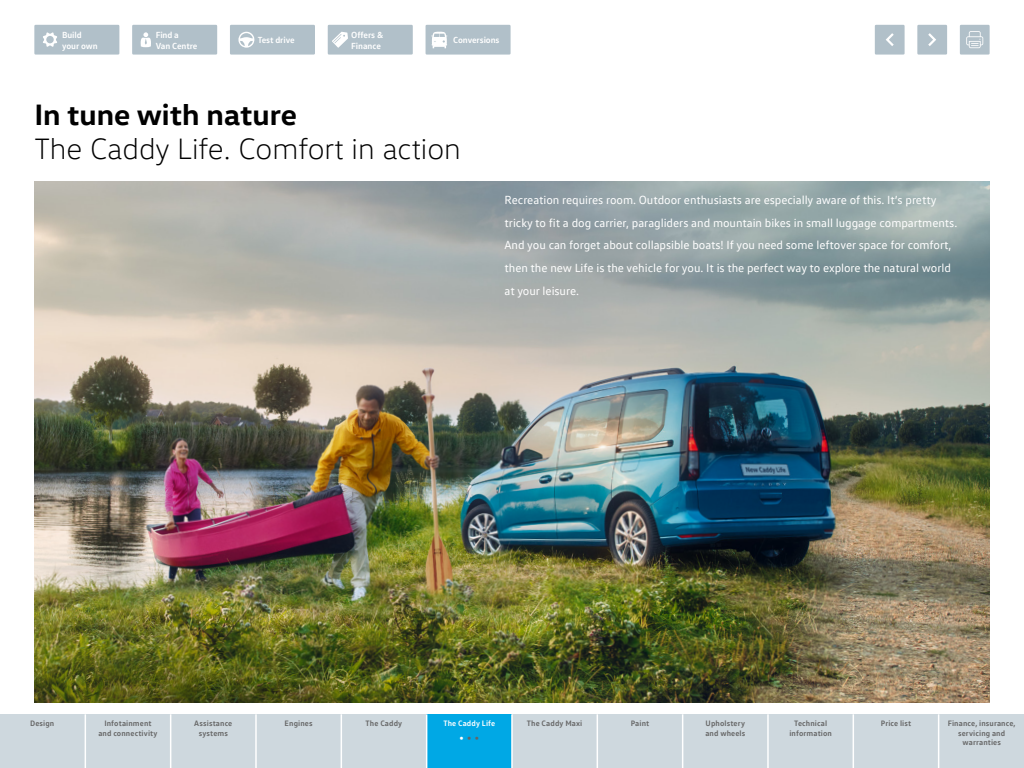
<style>
.page{position:relative;width:1024px;height:768px;background:#fff}
.page>*{position:absolute;margin:0;border:0;box-sizing:border-box;transform-origin:0 0}
.t1{font:300 30px "VW Head";color:#000}
.t2{font:700 30px "VW Head";color:#000}
.t3{font:700 13px "VW Text";color:#666}
.t4{font:12px/22.7px "VW Text";letter-spacing:-.005em;color:#fff}
.t5{font:700 9px/10.8px "VW Text";letter-spacing:-.01em;color:#fff}
.t6{font:700 8px/9.6px "VW Text";letter-spacing:.015em;color:#666;text-align:center}
.t7{font:700 8px "VW Text";letter-spacing:.015em;color:#fff}
.s1{color:#fff}
</style>
<div class="page">
<div style="left:960px;top:25px;width:30px;height:30px;background:#b1c0c9;border:2px solid #b1c0c9"></div>
<svg style="left:966px;top:31px;width:17px;height:17px"></svg>
<div style="left:35px;top:26px;width:83px;height:27px;background:#b1c0c9"></div>
<div style="left:34px;top:25px;width:85px;height:30px;border:2px solid #b1c0c9"></div>
<svg style="left:43px;top:32px;width:14px;height:15px"></svg>
<div style="left:917px;top:25px;width:30px;height:30px;background:#b1c0c9;border:2px solid #b1c0c9"></div>
<svg style="left:928px;top:33px;width:8px;height:13px"></svg>
<div style="left:875px;top:25px;width:30px;height:30px;background:#b1c0c9;border:2px solid #b1c0c9"></div>
<svg style="left:886px;top:33px;width:8px;height:13px"></svg>
<div style="left:133px;top:26px;width:83px;height:27px;background:#b1c0c9"></div>
<div style="left:132px;top:25px;width:85px;height:30px;border:2px solid #b1c0c9"></div>
<svg style="left:141px;top:32px;width:10px;height:15px"></svg>
<div style="left:231px;top:26px;width:83px;height:27px;background:#b1c0c9"></div>
<div style="left:230px;top:25px;width:85px;height:30px;border:2px solid #b1c0c9"></div>
<svg style="left:238px;top:32px;width:16px;height:16px"></svg>
<div style="left:329px;top:26px;width:83px;height:27px;background:#b1c0c9"></div>
<div style="left:328px;top:25px;width:85px;height:30px;border:2px solid #b1c0c9"></div>
<svg style="left:332px;top:32px;width:16px;height:16px"></svg>
<div style="left:427px;top:26px;width:82px;height:27px;background:#b1c0c9"></div>
<div style="left:426px;top:25px;width:85px;height:30px;border:2px solid #b1c0c9"></div>
<svg style="left:431px;top:32px;width:16px;height:16px"></svg>
<img style="left:34px;top:181px;width:956px;height:522px">
<div style="left:0;top:714px;width:1024px;height:54px;background:#ced8de"></div>
<div style="left:427px;top:714px;width:85px;height:54px;background:#00a8e5"></div>
<hr style="left:85px;top:714px;width:1px;height:54px;background:#fff">
<hr style="left:170px;top:714px;width:1px;height:54px;background:#fff">
<hr style="left:255px;top:714px;width:2px;height:54px;background:#fff">
<hr style="left:341px;top:714px;width:1px;height:54px;background:#fff">
<hr style="left:426px;top:714px;width:1px;height:54px;background:#fff">
<hr style="left:511px;top:714px;width:2px;height:54px;background:#fff">
<hr style="left:597px;top:714px;width:1px;height:54px;background:#fff">
<hr style="left:682px;top:714px;width:1px;height:54px;background:#fff">
<hr style="left:767px;top:714px;width:2px;height:54px;background:#fff">
<hr style="left:853px;top:714px;width:1px;height:54px;background:#fff">
<hr style="left:938px;top:714px;width:1px;height:54px;background:#fff">
<p class="t5" style="left:62px;top:29px;width:37px">Build your own</p>
<p class="t5" style="left:156px;top:29px;width:43px">Find a<br>Van Centre</p>
<p class="t5" style="left:258px;top:34px;width:39px">Test drive</p>
<p class="t5" style="left:351px;top:29px;width:34px">Offers &amp;<br>Finance</p>
<p class="t5" style="left:453px;top:34px;width:48px">Conversions</p>
<h1 class="t2" style="left:34px;top:95px;width:264px">In tune with nature</h1>
<h1 class="t1" style="left:34px;top:131px;width:428px">The Caddy Life. Comfort in action</h1>
<p class="t4" style="left:505px;top:188px;width:454px">Recreation requires room. Outdoor enthusiasts are especially aware of this. It’s pretty tricky to fit a dog carrier, paragliders and mountain bikes in small luggage compartments.<br>And you can forget about collapsible boats! If you need some leftover space for comfort, then the new Life is the vehicle for you. It is the perfect way to explore the natural world at your leisure.</p>
<p class="t6" style="left:30px;top:718px;width:26px">Design</p>
<p class="t6" style="left:98px;top:718px;width:61px">Infotainment and connectivity</p>
<p class="t6" style="left:194px;top:718px;width:40px">Assistance systems</p>
<p class="t6" style="left:285px;top:718px;width:30px">Engines</p>
<p class="t6" style="left:366px;top:718px;width:38px">The Caddy</p>
<p class="t7" style="left:443px;top:718px;width:53px">The Caddy Life</p>
<p class="t3" style="left:459px;top:729px;width:22px"><span class="s1">•</span> • •</p>
<p class="t6" style="left:527px;top:718px;width:57px">The Caddy Maxi</p>
<p class="t6" style="left:631px;top:718px;width:20px">Paint</p>
<p class="t6" style="left:705px;top:718px;width:41px;text-align:left">Upholstery and wheels</p>
<p class="t6" style="left:789px;top:718px;width:44px">Technical information</p>
<p class="t6" style="left:881px;top:718px;width:32px">Price list</p>
<p class="t6" style="left:948px;top:718px;width:69px">Finance, insurance, servicing and warranties</p>
</div>
